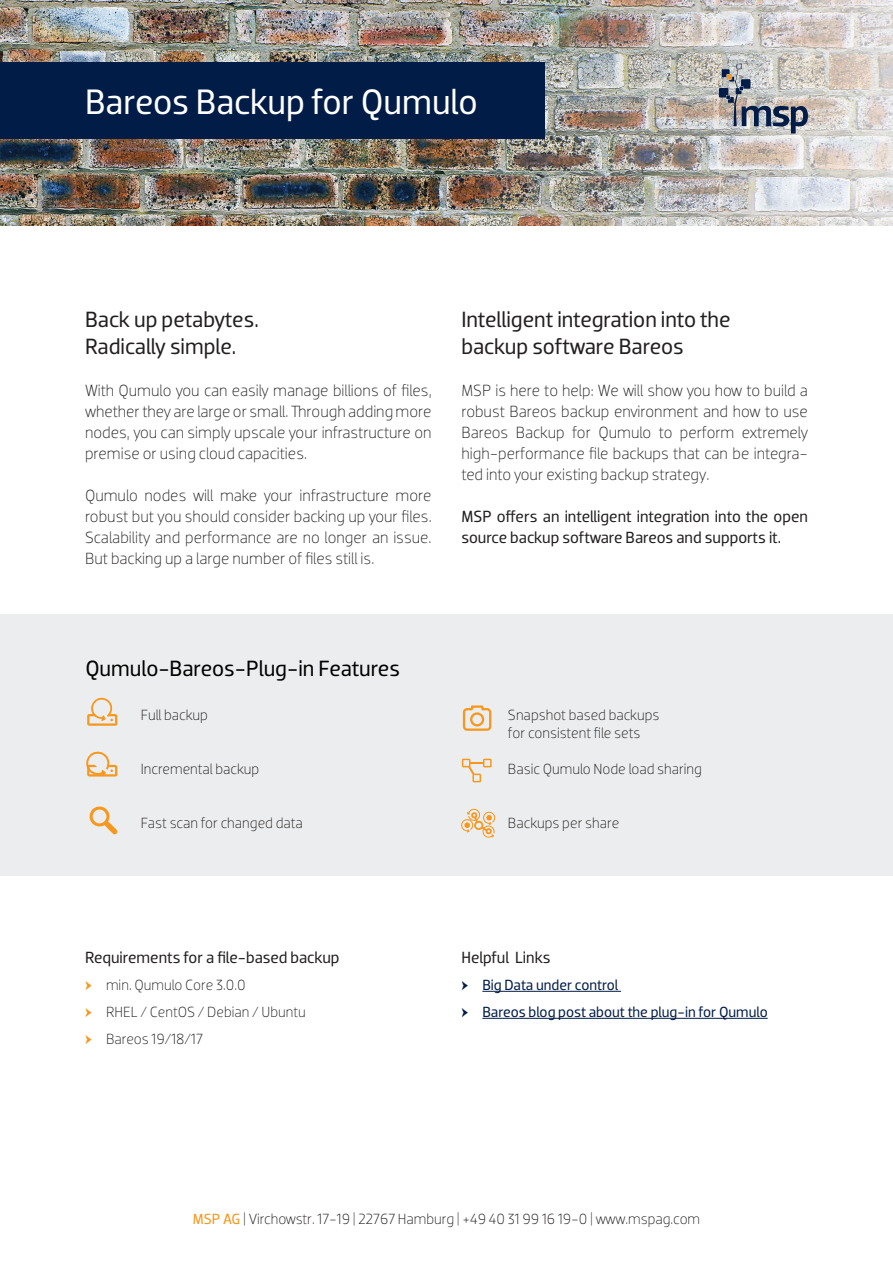
<style>
.page{position:relative;width:893px;height:1263px;background:#fff}
.page>*{position:absolute;margin:0;border:0;box-sizing:border-box;transform-origin:0 0}
.t1{font:36px "Dobra";letter-spacing:-.005em;color:#fff}
.t2{font:22.5px/27px "Dobra";letter-spacing:-.005em;color:#231f20}
.t3{font:22.5px "Dobra";letter-spacing:-.005em;color:#000}
.t4{font:300 16.5px/21px "Dobra";color:#231f20;text-align:justify}
.t5{font:16.5px/21px "Dobra";letter-spacing:-.005em;color:#231f20}
.t6{font:300 15px/18px "Dobra";color:#231f20}
.t7{font:15px "Dobra";color:#001c47}
.s1{font-family:"Minion Pro";font-weight:400;font-size:16.5px;color:#f7971d}
.s2{font-family:"Minion Pro";font-size:16.5px}
.s3{font-weight:400;color:#f7971d}
</style>
<div class="page">
<img style="left:0;top:0;width:893px;height:225px">
<svg style="left:317px;top:225px;width:576px;height:1px"></svg>
<div style="left:0;top:62px;width:545px;height:76px;background:#001c47"></div>
<svg style="left:719px;top:64px;width:89px;height:70px;background:#a3a6a9"></svg>
<div style="left:0;top:614px;width:893px;height:262px;background:#ebedee"></div>
<svg style="left:86px;top:751px;width:31px;height:25px"></svg>
<svg style="left:87px;top:697px;width:30px;height:29px"></svg>
<svg style="left:89px;top:806px;width:29px;height:29px"></svg>
<svg style="left:463px;top:705px;width:28px;height:26px"></svg>
<svg style="left:461px;top:808px;width:35px;height:30px"></svg>
<svg style="left:462px;top:759px;width:30px;height:23px"></svg>
<hr style="left:482px;top:991px;width:139px;height:1px;background:#001c47">
<hr style="left:482px;top:1018px;width:286px;height:1px;background:#001c47">
<h1 class="t1" style="left:85px;top:80px;width:394px">Bareos Backup for Qumulo</h1>
<h2 class="t2" style="left:85px;top:306px;width:175px">Back up petabytes.<br>Radically simple.</h2>
<p class="t4" style="left:85px;top:380px;width:348px">With Qumulo you can easily manage billions of files, whether they are large or small. rough adding more nodes, you can simply upscale your infrastructure on premise or using cloud capacities.</p>
<p class="t4" style="left:85px;top:485px;width:348px">Qumulo nodes will make your infrastructure more robust but you should consider backing up your files.<br>Scalability and performance are no longer an issue.<br>But backing up a large number of files still is.</p>
<h2 class="t2" style="left:461px;top:306px;width:271px">Intelligent integration into the backup software Bareos</h2>
<p class="t4" style="left:461px;top:380px;width:348px">MSP is here to help: We will show you how to build a robust Bareos backup environment and how to use Bareos Backup for Qumulo to perform extremely high-performance file backups that can be integra&shy;ted into your existing backup strategy.</p>
<p class="t5" style="left:461px;top:506px;width:348px">MSP offers an intelligent integration into the open source backup software Bareos and supports it.</p>
<h2 class="t3" style="left:85px;top:655px;width:316px">Qumulo-Bareos-Plug-in Features</h2>
<p class="t6" style="left:141px;top:706px;width:69px">Full backup</p>
<p class="t6" style="left:141px;top:760px;width:120px">Incremental backup</p>
<p class="t6" style="left:141px;top:814px;width:163px">Fast scan for changed data</p>
<p class="t6" style="left:508px;top:706px;width:153px">Snapshot based backups for consistent file sets</p>
<p class="t6" style="left:508px;top:760px;width:196px">Basic Qumulo Node load sharing</p>
<p class="t6" style="left:508px;top:814px;width:113px">Backups per share</p>
<p class="t5" style="left:85px;top:947px;width:256px">Requirements for a file-based backup</p>
<p class="t6" style="left:85px;top:976px;width:162px"><span class="s1">•</span> min. Qumulo Core 3.0.0</p>
<p class="t6" style="left:85px;top:1003px;width:222px"><span class="s1">•</span> RHEL / CentOS / Debian / Ubuntu</p>
<p class="t6" style="left:85px;top:1030px;width:119px"><span class="s1">•</span> Bareos 19/18/17</p>
<p class="t5" style="left:461px;top:947px;width:91px">Helpful Links</p>
<p class="t7" style="left:461px;top:976px;width:158px"><span class="s2">•</span> Big Data under control</p>
<p class="t7" style="left:461px;top:1003px;width:308px"><span class="s2">•</span> Bareos blog post about the plug-in for Qumulo</p>
<p class="t6" style="left:193px;top:1210px;width:509px"><span class="s3">MSP AG</span> | Virchowstr. 17-19 | 22767 Hamburg | +49 40 31 99 16 19-0 | www.mspag.com</p>
</div>
